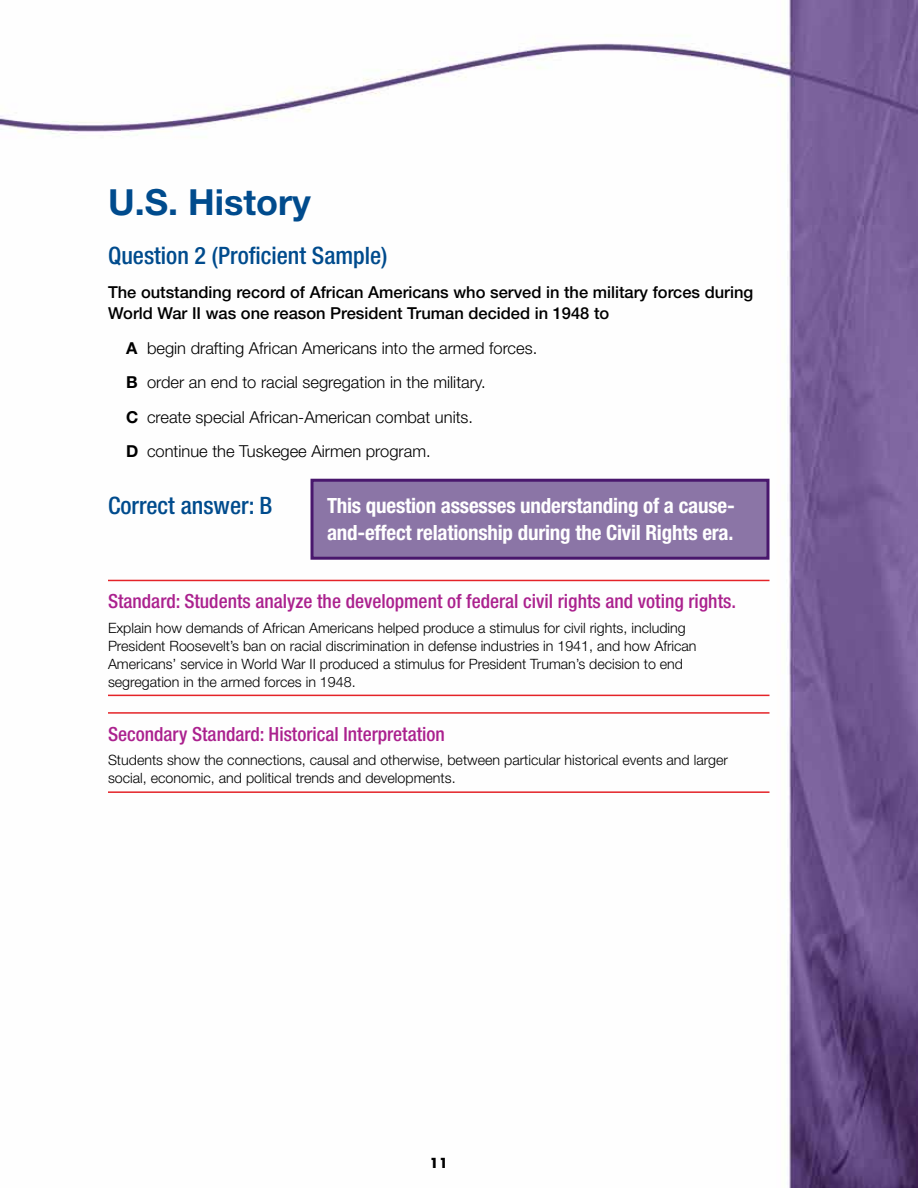
<style>
.page{position:relative;width:918px;height:1188px;background:#fff}
.page>*{position:absolute;margin:0;border:0;box-sizing:border-box;transform-origin:0 0}
.t1{font:700 36px "Helvetica Neue LT Std";color:#004b8d}
.t2{font:500 condensed 24px "Helvetica Neue LT Std";color:#004b8d}
.t3{font:700 condensed 21px/27px "Helvetica Neue LT Std";letter-spacing:-.01em;color:#fff}
.t4{font:500 condensed 19.5px "Helvetica Neue LT Std";color:#ab218e}
.t5{font:300 16.5px/34.5px "Helvetica Neue LT Std";color:#000}
.t6{font:500 16.5px/21px "Helvetica Neue LT Std";color:#000}
.t7{font:300 14.25px/18px "Helvetica Neue LT Std";color:#000}
.t8{font:700 13.5px "Futura Std";color:#000}
.s1{font-weight:700}
</style>
<div class="page">
<img style="left:0;top:0;width:918px;height:1188px">
<hr style="left:108px;top:580px;width:662px;height:1px;background:#e42328">
<hr style="left:108px;top:695px;width:662px;height:1px;background:#e42328">
<hr style="left:108px;top:712px;width:662px;height:2px;background:#e42328">
<hr style="left:108px;top:791px;width:662px;height:2px;background:#e42328">
<div style="left:312px;top:480px;width:456px;height:78px;background:#8b75a6"></div>
<div style="left:310px;top:479px;width:460px;height:81px;border:3px solid #49176d"></div>
<h1 class="t1" style="left:108px;top:180px;width:204px">U.S. History</h1>
<h2 class="t2" style="left:108px;top:241px;width:281px">Question 2 (Proficient Sample)</h2>
<p class="t6" style="left:108px;top:282px;width:647px">The outstanding record of African Americans who served in the military forces during<br>World War II was one reason President Truman decided in 1948 to</p>
<p class="t5" style="left:126px;top:330px;width:413px"><span class="s1">A</span> begin drafting African Americans into the armed forces.<br><span class="s1">B</span> order an end to racial segregation in the military.<br><span class="s1">C</span> create special African-American combat units.<br><span class="s1">D</span> continue the Tuskegee Airmen program.</p>
<h2 class="t2" style="left:108px;top:491px;width:166px">Correct answer: B</h2>
<h3 class="t3" style="left:327px;top:492px;width:409px">This question assesses understanding of a cause&shy;and-effect relationship during the Civil Rights era.</h3>
<h3 class="t4" style="left:108px;top:590px;width:630px">Standard: Students analyze the development of federal civil rights and voting rights.</h3>
<p class="t7" style="left:108px;top:619px;width:590px">Explain how demands of African Americans helped produce a stimulus for civil rights, including President Roosevelt’s ban on racial discrimination in defense industries in 1941, and how African Americans’ service in World War II produced a stimulus for President Truman’s decision to end segregation in the armed forces in 1948.</p>
<h3 class="t4" style="left:108px;top:722px;width:338px">Secondary Standard: Historical Interpretation</h3>
<p class="t7" style="left:108px;top:751px;width:622px">Students show the connections, causal and otherwise, between particular historical events and larger social, economic, and political trends and developments.</p>
<p class="t8" style="left:429px;top:1153px;width:20px">11</p>
</div>
